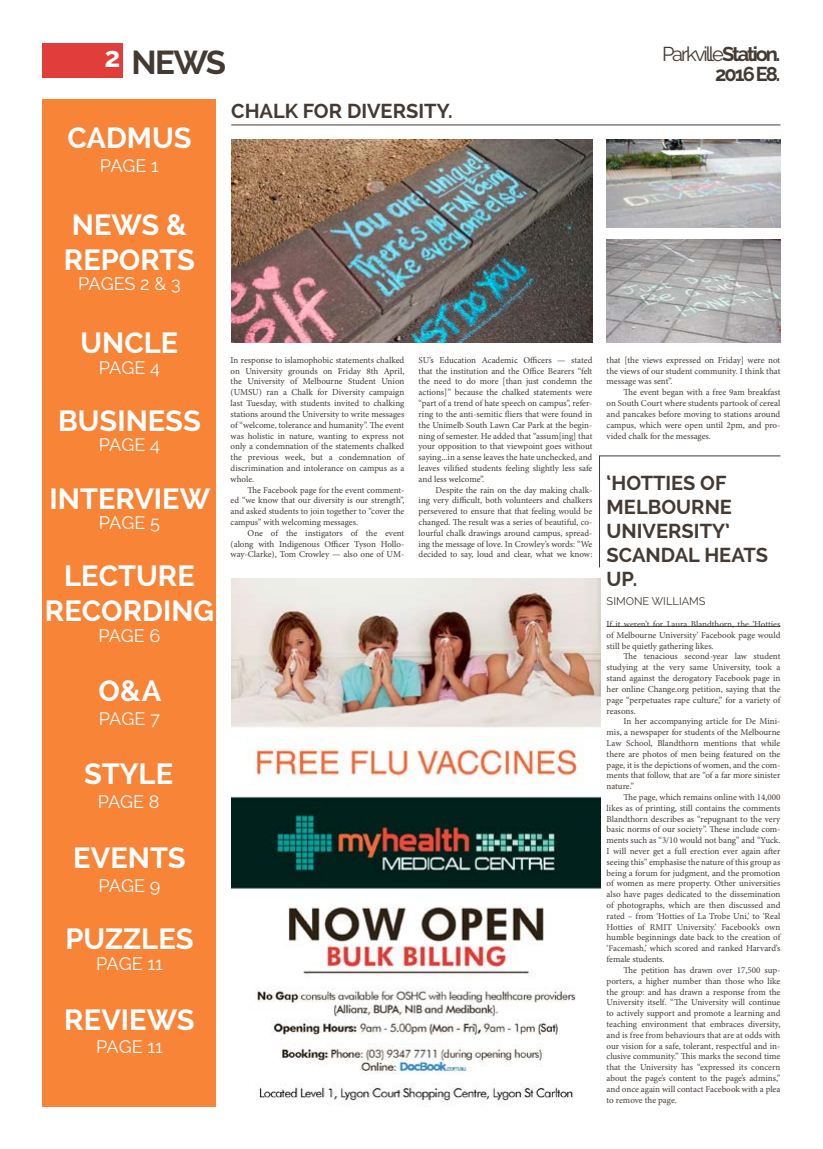
<style>
.page{position:relative;width:823px;height:1149px;background:#fff}
.page>*{position:absolute;margin:0;border:0;box-sizing:border-box;transform-origin:0 0}
.t1{font:700 33px "Raleway";color:#433a33}
.t2{font:700 29px/34.8px "Raleway";color:#fff}
.t3{font:700 28px "Raleway";color:#fff}
.t4{font:700 20px/24px "Raleway";color:#433a33;text-align:right}
.t5{font:18px "Raleway";color:#fff}
.t6{font:11px "Raleway";color:#433a33}
.t7{font:9px/10.8px "Minion Pro";color:#433a33;text-align:justify}
.s1{font-weight:400}
</style>
<div class="page">
<div style="left:43px;top:43px;width:80px;height:34px;background:#e13e3b"></div>
<div style="left:43px;top:99px;width:173px;height:1007px;background:#f88438"></div>
<hr style="left:606px;top:625px;width:174px;height:1px;background:#433a33">
<img style="left:231px;top:578px;width:369px;height:524px">
<hr style="left:598px;top:456px;width:1px;height:111px;background:#433a33">
<hr style="left:598px;top:455px;width:182px;height:1px;background:#433a33">
<hr style="left:231px;top:124px;width:549px;height:1px;background:#433a33">
<img style="left:231px;top:139px;width:361px;height:203px">
<img style="left:606px;top:139px;width:173px;height:88px">
<img style="left:606px;top:239px;width:173px;height:103px">
<h3 class="t3" style="left:104px;top:41px;width:17px">2</h3>
<h1 class="t1" style="left:131px;top:43px;width:96px">NEWS</h1>
<h3 class="t4" style="left:661px;top:44px;width:120px;line-height:20px"><span class="s1">Parkville</span>Station.<br>2016 E8.</h3>
<h3 class="t4" style="left:231px;top:99px;width:223px">CHALK FOR DIVERSITY.</h3>
<h2 class="t2" style="left:67px;top:121px;width:126px">CADMUS</h2>
<h3 class="t5" style="left:100px;top:155px;width:60px">PAGE 1</h3>
<h2 class="t2" style="left:64px;top:207px;width:133px">NEWS &amp;<br>REPORTS</h2>
<h3 class="t5" style="left:78px;top:273px;width:104px">PAGES 2 &amp; 3</h3>
<h2 class="t2" style="left:80px;top:325px;width:99px">UNCLE</h2>
<h3 class="t5" style="left:99px;top:357px;width:62px">PAGE 4</h3>
<h2 class="t2" style="left:58px;top:403px;width:144px">BUSINESS</h2>
<h3 class="t5" style="left:99px;top:434px;width:62px">PAGE 4</h3>
<h2 class="t2" style="left:50px;top:481px;width:162px">INTERVIEW</h2>
<h3 class="t5" style="left:99px;top:512px;width:63px">PAGE 5</h3>
<h2 class="t2" style="left:45px;top:558px;width:171px;text-align:center">LECTURE<br>RECORDING</h2>
<h3 class="t5" style="left:98px;top:624px;width:64px">PAGE 6</h3>
<h2 class="t2" style="left:98px;top:673px;width:64px">O&amp;A</h2>
<h3 class="t5" style="left:99px;top:708px;width:63px">PAGE 7</h3>
<h2 class="t2" style="left:84px;top:756px;width:90px">STYLE</h2>
<h3 class="t5" style="left:98px;top:791px;width:63px">PAGE 8</h3>
<h2 class="t2" style="left:73px;top:840px;width:114px">EVENTS</h2>
<h3 class="t5" style="left:98px;top:875px;width:63px">PAGE 9</h3>
<h2 class="t2" style="left:65px;top:921px;width:130px">PUZZLES</h2>
<h3 class="t5" style="left:96px;top:952px;width:68px">PAGE 11</h3>
<h2 class="t2" style="left:64px;top:1001px;width:132px">REVIEWS</h2>
<h3 class="t5" style="left:96px;top:1036px;width:68px">PAGE 11</h3>
<p class="t7" style="left:230px;top:354px;width:175px">In response to islamophobic statements chalked on University grounds on Friday 8th April, the University of Melbourne Student Union (UMSU) ran a Chalk for Diversity campaign last Tuesday, with students invited to chalking stations around the University to write messages of “welcome, tolerance and humanity”. The event was holistic in nature, wanting to express not only a condemnation of the statements chalked the previous week, but a condemnation of discrimination and intolerance on campus as a whole.</p>
<p class="t7" style="left:230px;top:484px;width:175px;text-indent:17px">The Facebook page for the event comment&shy;ed “we know that our diversity is our strength”, and asked students to join together to “cover the campus” with welcoming messages.</p>
<p class="t7" style="left:230px;top:527px;width:175px;text-indent:17px">One of the instigators of the event (along with Indigenous Officer Tyson Hollo&shy;way-Clarke), Tom Crowley — also one of UM-</p>
<p class="t7" style="left:418px;top:354px;width:175px">SU’s Education Academic Officers — stated that the institution and the Office Bearers “felt the need to do more [than just condemn the actions]” because the chalked statements were “part of a trend of hate speech on campus”, refer&shy;ring to the anti-semitic fliers that were found in the Unimelb South Lawn Car Park at the begin&shy;ning of semester. He added that “assum[ing] that your opposition to that viewpoint goes without saying...in a sense leaves the hate unchecked, and leaves vilified students feeling slightly less safe and less welcome”.</p>
<p class="t7" style="left:418px;top:484px;width:175px;text-indent:17px">Despite the rain on the day making chalk&shy;ing very difficult, both volunteers and chalkers persevered to ensure that that feeling would be changed. The result was a series of beautiful, co&shy;lourful chalk drawings around campus, spread&shy;ing the message of love. In Crowley’s words: “We decided to say, loud and clear, what we know:</p>
<p class="t7" style="left:606px;top:354px;width:175px">that [the views expressed on Friday] were not the views of our student community. I think that message was sent”.</p>
<p class="t7" style="left:606px;top:387px;width:175px;text-indent:17px">The event began with a free 9am breakfast on South Court where students partook of cereal and pancakes before moving to stations around campus, which were open until 2pm, and pro&shy;vided chalk for the messages.</p>
<h3 class="t4" style="left:606px;top:471px;width:163px;text-align:left">‘HOTTIES OF<br>MELBOURNE<br>UNIVERSITY’<br>SCANDAL HEATS<br>UP.</h3>
<p class="t6" style="left:606px;top:595px;width:100px">SIMONE WILLIAMS</p>
<p class="t7" style="left:606px;top:618px;width:175px">If it weren’t for Laura Blandthorn, the ‘Hotties of Melbourne University’ Facebook page would still be quietly gathering likes.</p>
<p class="t7" style="left:606px;top:651px;width:175px;text-indent:17px">The tenacious second-year law student studying at the very same University, took a stand against the derogatory Facebook page in her online Change.org petition, saying that the page “perpetuates rape culture,” for a variety of reasons.</p>
<p class="t7" style="left:606px;top:715px;width:175px;text-indent:17px">In her accompanying article for De Mini&shy;mis, a newspaper for students of the Melbourne Law School, Blandthorn mentions that while there are photos of men being featured on the page, it is the depictions of women, and the com&shy;ments that follow, that are “of a far more sinister nature.”</p>
<p class="t7" style="left:606px;top:791px;width:175px;text-indent:17px">The page, which remains online with 14,000 likes as of printing, still contains the comments Blandthorn describes as “repugnant to the very basic norms of our society”. These include com&shy;ments such as “3/10 would not bang” and “Yuck.<br>I will never get a full erection ever again after seeing this” emphasise the nature of this group as being a forum for judgment, and the promotion of women as mere property. Other universities also have pages dedicated to the dissemination of photographs, which are then discussed and rated – from ‘Hotties of La Trobe Uni,’ to ‘Real Hotties of RMIT University.’ Facebook’s own humble beginnings date back to the creation of ‘Facemash,’ which scored and ranked Harvard’s female students.</p>
<p class="t7" style="left:606px;top:964px;width:175px;text-indent:17px">The petition has drawn over 17,500 sup&shy;porters, a higher number than those who like the group: and has drawn a response from the University itself. “The University will continue to actively support and promote a learning and teaching environment that embraces diversity, and is free from behaviours that are at odds with our vision for a safe, tolerant, respectful and in&shy;clusive community.” This marks the second time that the University has “expressed its concern about the page’s content to the page’s admins,” and once again will contact Facebook with a plea to remove the page.</p>
</div>
